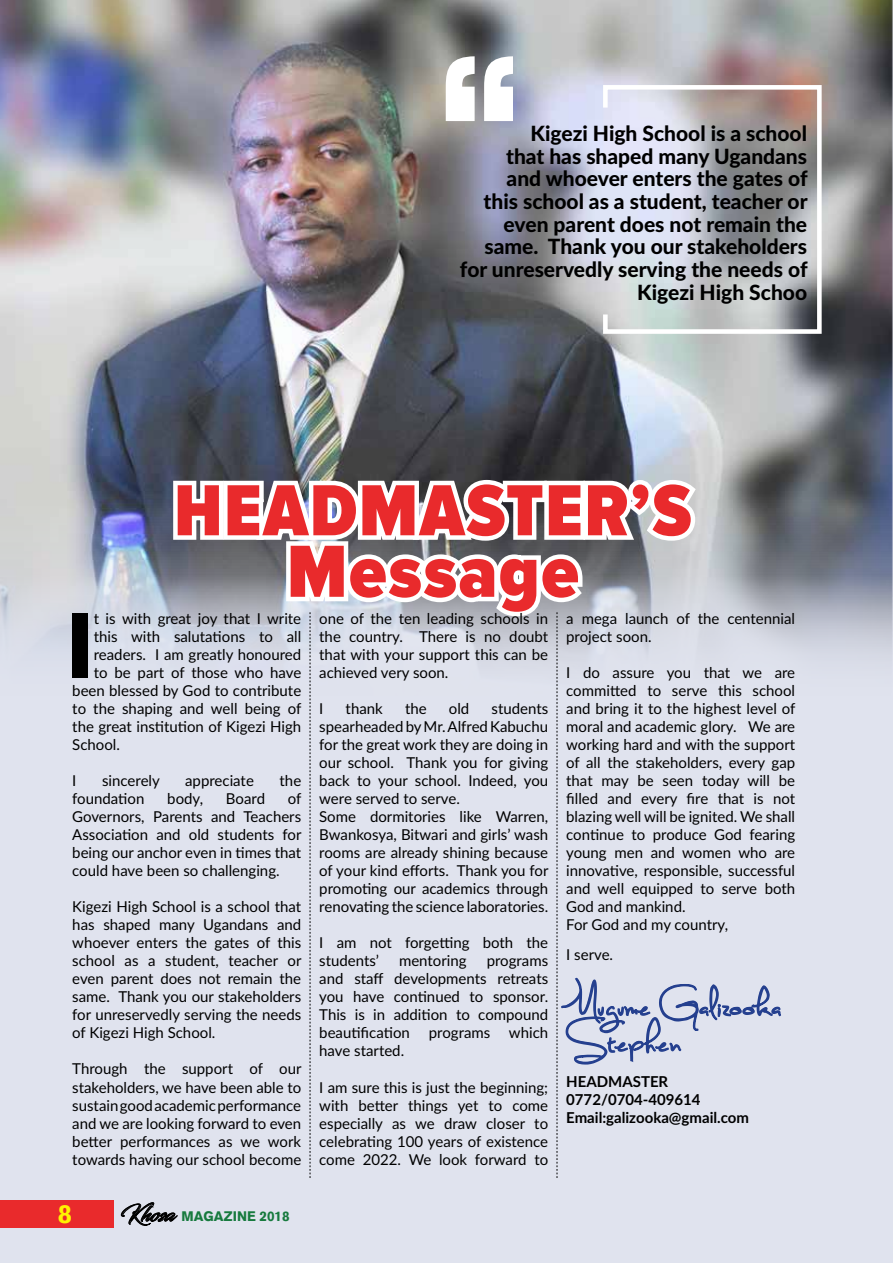
<style>
.page{position:relative;width:893px;height:1263px;background:#fff}
.page>*{position:absolute;margin:0;border:0;box-sizing:border-box;transform-origin:0 0}
.t1{font:900 89.1px "Lato";color:#000}
.t2{font:900 76.5px "Proxima Nova Cond";letter-spacing:.02em;color:#e92a2c}
.t3{font:900 75px "Proxima Nova Cond";letter-spacing:.02em;color:#e92a2c}
.t4{font:900 25.5px "Akzidenz Grotesk";color:#fff200}
.t5{font:800 21px/22.6px "Lato";color:#000;text-align:right}
.t6{font:15px/18px "Lato";color:#000;text-align:justify}
.t7{font:700 15px/18px "Lato";color:#000}
.t8{font:900 13.5px "Akzidenz Grotesk";color:#177a3e}
.s1{font-family:"Blacksword";font-weight:400;font-size:21px;color:#000}
</style>
<div class="page">
<div style="left:0;top:0;width:892px;height:1263px;background:#e0e3ee"></div>
<img style="left:0;top:0;width:892px;height:655px">
<svg style="left:601px;top:83px;width:223px;height:253px"></svg>
<svg style="left:446px;top:56px;width:29px;height:65px;background:#ededed"></svg>
<svg style="left:484px;top:56px;width:29px;height:65px;background:#ecedef"></svg>
<svg style="left:169px;top:454px;width:614px;height:724px"></svg>
<div style="left:0;top:1200px;width:114px;height:28px;background:#e92a2c"></div>
<svg style="left:121px;top:1202px;width:57px;height:24px"></svg>
<p class="t5" style="left:460px;top:121px;width:349px">Kigezi High School is a school<br>that has shaped many Ugandans<br>and whoever enters the gates of<br>this school as a student, teacher or even parent does not remain the same. Thank you our stakeholders for unreservedly serving the needs of<br>Kigezi High Schoo</p>
<h3 class="t3" style="left:174px;top:476px;width:519px">HEADMASTER’S</h3>
<h2 class="t2" style="left:287px;top:536px;width:294px">Message</h2>
<h1 class="t1" style="left:66px;top:579px;width:29px">I</h1>
<p class="t6" style="left:94px;top:609px;width:209px">t is with great joy that I write</p>
<p class="t6" style="left:319px;top:609px;width:230px">one of the ten leading schools in the country. There is no doubt that with your support this can be achieved very soon.</p>
<p class="t6" style="left:319px;top:699px;width:6px">I</p>
<p class="t6" style="left:346px;top:699px;width:39px">thank</p>
<p class="t6" style="left:405px;top:699px;width:23px">the</p>
<p class="t6" style="left:449px;top:699px;width:22px">old</p>
<p class="t6" style="left:566px;top:609px;width:230px">a mega launch of the centennial project soon.</p>
<p class="t6" style="left:566px;top:663px;width:231px;text-align:left">I do assure you that we are committed to serve this school and bring it to the highest level of moral and academic glory. We are working hard and with the support of all the stakeholders, every gap that may be seen today will be filled and every fire that is not blazing well will be ignited. We shall continue to produce God fearing young men and women who are innovative, responsible, successful and well equipped to serve both<br>God and mankind.<br>For God and my country,</p>
<p class="t6" style="left:566px;top:945px;width:48px">I serve.</p>
<p class="t6" style="left:94px;top:627px;width:209px">this with salutations to all</p>
<p class="t6" style="left:94px;top:645px;width:209px">readers. I am greatly honoured</p>
<p class="t6" style="left:94px;top:663px;width:209px">to be part of those who have</p>
<p class="t6" style="left:72px;top:681px;width:230px">been blessed by God to contribute</p>
<p class="t6" style="left:72px;top:699px;width:231px">to the shaping and well being of</p>
<p class="t6" style="left:72px;top:717px;width:230px">the great institution of Kigezi High</p>
<p class="t6" style="left:72px;top:735px;width:49px">School.</p>
<p class="t6" style="left:72px;top:771px;width:6px">I</p>
<p class="t6" style="left:102px;top:771px;width:59px">sincerely</p>
<p class="t6" style="left:185px;top:771px;width:70px">appreciate</p>
<p class="t6" style="left:280px;top:771px;width:23px">the</p>
<p class="t6" style="left:72px;top:789px;width:74px">foundation</p>
<p class="t6" style="left:167px;top:789px;width:37px">body,</p>
<p class="t6" style="left:226px;top:789px;width:41px">Board</p>
<p class="t6" style="left:319px;top:699px;width:231px;text-align:left;text-indent:172px">students spearheaded by Mr. Alfred Kabuchu for the great work they are doing in our school. Thank you for giving back to your school. Indeed, you were served to serve.<br>Some dormitories like Warren,<br>Bwankosya, Bitwari and girls’ wash rooms are already shining because of your kind efforts. Thank you for promoting our academics through renovating the science laboratories.</p>
<p class="t6" style="left:319px;top:933px;width:230px">I am not forgetting both the students’</p>
<p class="t6" style="left:72px;top:789px;width:231px;text-indent:216px">of Governors, Parents and Teachers Association and old students for being our anchor even in times that could have been so challenging.</p>
<p class="t6" style="left:72px;top:897px;width:231px">Kigezi High School is a school that has shaped many Ugandans and whoever enters the gates of this school as a student, teacher or even parent does not remain the same. Thank you our stakeholders for unreservedly serving the needs of Kigezi High School.</p>
<p class="t6" style="left:72px;top:1059px;width:231px">Through the support of our stakeholders, we have been able to sustain good academic performance and we are looking forward to even better performances as we work towards having our school become</p>
<p class="t6" style="left:399px;top:951px;width:69px">mentoring</p>
<p class="t6" style="left:319px;top:951px;width:230px;text-indent:167px">programs and staff developments retreats you have continued to sponsor.<br>This is in addition to compound beautification</p>
<p class="t6" style="left:429px;top:1023px;width:121px">programs which</p>
<p class="t6" style="left:319px;top:1041px;width:86px">have started.</p>
<p class="t6" style="left:319px;top:1077px;width:230px">I am sure this is just the beginning; with better things yet to come especially as we draw closer to celebrating 100 years of existence come 2022. We look forward to</p>
<p class="t7" style="left:566px;top:1071px;width:184px">HEADMASTER<br>0772/0704-409614<br>Email:galizooka@gmail.com</p>
<h3 class="t4" style="left:58px;top:1197px;width:16px">8</h3>
<p class="t8" style="left:121px;top:1207px;width:170px"><span class="s1">Khosa</span> MAGAZINE 2018</p>
</div>
